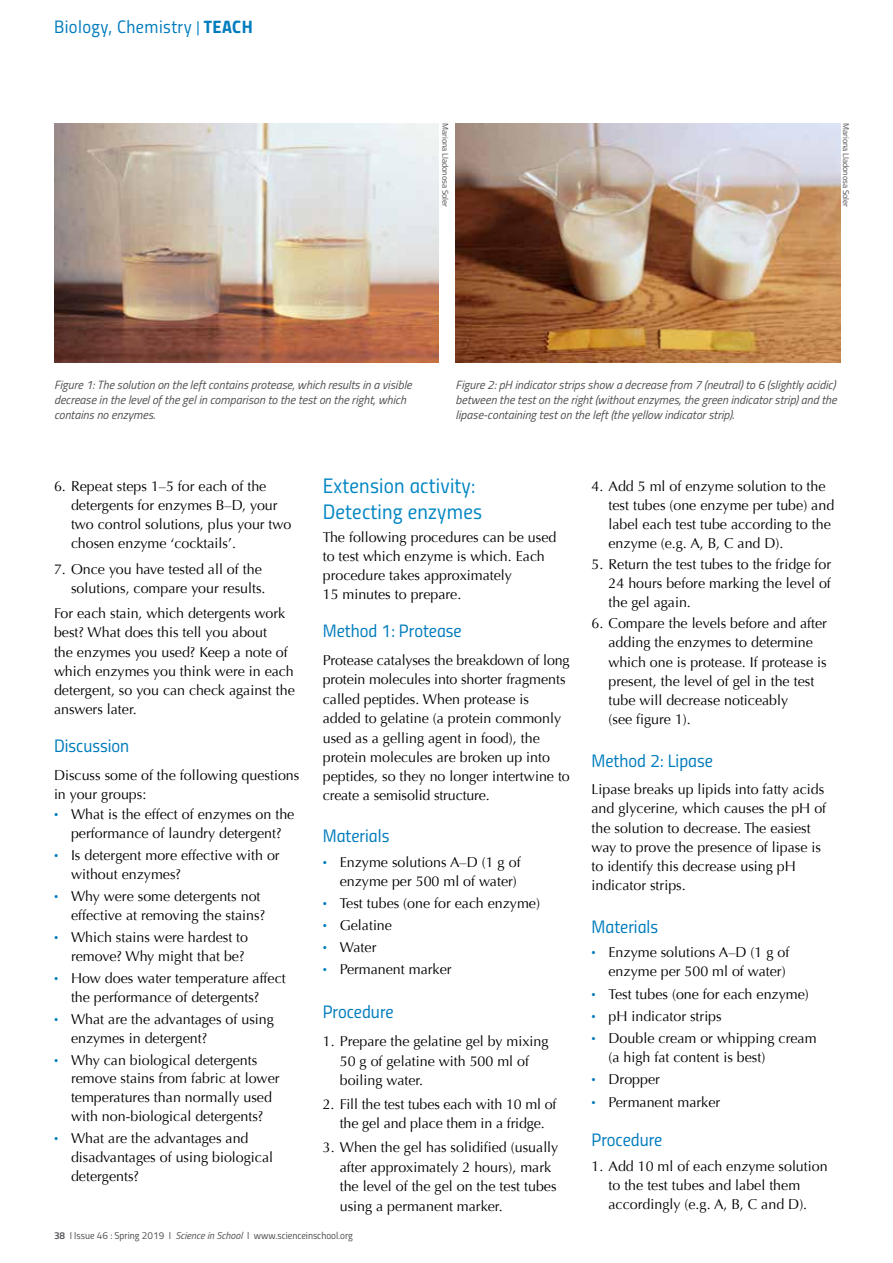
<style>
.page{position:relative;width:893px;height:1263px;background:#fff}
.page>*{position:absolute;margin:0;border:0;box-sizing:border-box;transform-origin:0 0}
.t1{font:21px/25.2px "Titillium Regular Upright";letter-spacing:.01em;color:#0086c3}
.t2{font:18px "Titillium Regular Upright";color:#007cbd}
.t3{font:18px "Titillium Regular Upright";letter-spacing:.025em;color:#007cbd}
.t4{font:14.25px/19.2px "Optima";color:#000}
.t5{font:italic 12px/15px "Titillium Web";color:#504f53}
.t6{font:10.05px "Titillium Regular Upright";color:#504f53}
.t7{font:8.25px "Titillium Web";letter-spacing:-.01em;color:#504f53}
.s1{font-size:15px}
.s2{font-family:"Titillium Bold Upright"}
.s3{font-weight:900;color:#007cbd}
.s4{font-family:"Titillium Semibold Upright"}
.s5{font-family:"Titillium Web";font-style:italic}
</style>
<div class="page">
<img style="left:54px;top:123px;width:385px;height:239px">
<img style="left:455px;top:123px;width:385px;height:240px">
<p class="t3" style="left:54px;top:14px;width:200px">Biology, Chemistry <span class="s1">|</span> <span class="s2">TEACH</span></p>
<p class="t7" style="left:451px;top:123px;width:85px;rotate:90deg">Mariona Lladonosa Soler</p>
<p class="t7" style="left:852px;top:123px;width:85px;rotate:90deg">Mariona Lladonosa Soler</p>
<p class="t5" style="left:54px;top:376px;width:359px">Figure 1: The solution on the left contains protease, which results in a visible decrease in the level of the gel in comparison to the test on the right, which contains no enzymes.</p>
<p class="t5" style="left:456px;top:376px;width:383px">Figure 2: pH indicator strips show a decrease from 7 (neutral) to 6 (slightly acidic) between the test on the right (without enzymes, the green indicator strip) and the lipase-containing test on the left (the yellow indicator strip).</p>
<p class="t4" style="left:71px;top:476px;width:222px;text-indent:-17px">6. Repeat steps 1–5 for each of the detergents for enzymes B–D, your two control solutions, plus your two chosen enzyme ‘cocktails’.</p>
<p class="t4" style="left:54px;top:560px;width:213px;text-align:right">7. Once you have tested all of the solutions, compare your results.</p>
<p class="t4" style="left:54px;top:604px;width:242px">For each stain, which detergents work best? What does this tell you about<br>the enzymes you used? Keep a note of which enzymes you think were in each detergent, so you can check against the answers later.</p>
<p class="t2" style="left:54px;top:733px;width:77px">Discussion</p>
<p class="t4" style="left:54px;top:766px;width:247px">Discuss some of the following questions in your groups:</p>
<p class="t4" style="left:54px;top:805px;width:242px;line-height:18.8px;text-align:center"><span class="s3">·</span> What is the effect of enzymes on the performance of laundry detergent?</p>
<p class="t4" style="left:71px;top:846px;width:210px;line-height:18.8px;text-indent:-17px"><span class="s3">·</span> Is detergent more effective with or without enzymes?</p>
<p class="t4" style="left:71px;top:887px;width:196px;line-height:18.8px;text-indent:-17px"><span class="s3">·</span> Why were some detergents not effective at removing the stains?</p>
<p class="t4" style="left:54px;top:928px;width:196px;line-height:18.8px;text-align:right"><span class="s3">·</span> Which stains were hardest to remove? Why might that be?</p>
<p class="t4" style="left:71px;top:969px;width:216px;line-height:18.8px;text-indent:-17px"><span class="s3">·</span> How does water temperature affect the performance of detergents?</p>
<p class="t4" style="left:71px;top:1010px;width:204px;line-height:18.8px;text-indent:-17px"><span class="s3">·</span> What are the advantages of using enzymes in detergent?</p>
<p class="t4" style="left:71px;top:1051px;width:210px;line-height:18.8px;text-indent:-17px"><span class="s3">·</span> Why can biological detergents remove stains from fabric at lower temperatures than normally used with non-biological detergents?</p>
<p class="t4" style="left:71px;top:1129px;width:204px;line-height:18.8px;text-indent:-17px"><span class="s3">·</span> What are the advantages and disadvantages of using biological detergents?</p>
<h1 class="t1" style="left:323px;top:472px;width:161px">Extension activity:<br>Detecting enzymes</h1>
<p class="t4" style="left:323px;top:528px;width:235px">The following procedures can be used to test which enzyme is which. Each procedure takes approximately<br>15 minutes to prepare.</p>
<p class="t2" style="left:323px;top:617px;width:140px">Method 1: Protease</p>
<p class="t4" style="left:323px;top:650px;width:248px">Protease catalyses the breakdown of long protein molecules into shorter fragments called peptides. When protease is added to gelatine (a protein commonly used as a gelling agent in food), the protein molecules are broken up into peptides, so they no longer intertwine to create a semisolid structure.</p>
<p class="t2" style="left:323px;top:823px;width:68px">Materials</p>
<p class="t4" style="left:323px;top:853px;width:199px;line-height:18.8px;text-align:right"><span class="s3">·</span> Enzyme solutions A–D (1 g of enzyme per 500 ml of water)</p>
<p class="t4" style="left:323px;top:892px;width:219px;line-height:22.2px"><span class="s3">·</span> Test tubes (one for each enzyme) <span class="s3">·</span> Gelatine<br><span class="s3">·</span> Water<br><span class="s3">·</span> Permanent marker</p>
<p class="t2" style="left:323px;top:999px;width:72px">Procedure</p>
<p class="t4" style="left:340px;top:1032px;width:210px;text-indent:-17px">1. Prepare the gelatine gel by mixing<br>50 g of gelatine with 500 ml of boiling water.</p>
<p class="t4" style="left:323px;top:1094px;width:235px;text-align:center">2. Fill the test tubes each with 10 ml of the gel and place them in a fridge.</p>
<p class="t4" style="left:340px;top:1137px;width:220px;text-indent:-17px">3. When the gel has solidified (usually after approximately 2 hours), mark the level of the gel on the test tubes using a permanent marker.</p>
<p class="t6" style="left:54px;top:1228px;width:301px"><span class="s4">38</span> I Issue 46 : Spring 2019 I <span class="s5">Science in School</span> I www.scienceinschool.org</p>
<p class="t4" style="left:608px;top:476px;width:227px;text-indent:-17px">4. Add 5 ml of enzyme solution to the test tubes (one enzyme per tube) and label each test tube according to the enzyme (e.g. A, B, C and D).</p>
<p class="t4" style="left:608px;top:555px;width:224px;text-align:justify;text-indent:-17px">5. Return the test tubes to the fridge for 24 hours before marking the level of the gel again.</p>
<p class="t4" style="left:608px;top:614px;width:220px;text-indent:-17px">6. Compare the levels before and after adding the enzymes to determine which one is protease. If protease is present, the level of gel in the test tube will decrease noticeably<br>(see figure 1).</p>
<p class="t2" style="left:591px;top:747px;width:123px">Method 2: Lipase</p>
<p class="t4" style="left:591px;top:780px;width:236px">Lipase breaks up lipids into fatty acids and glycerine, which causes the pH of the solution to decrease. The easiest way to prove the presence of lipase is to identify this decrease using pH indicator strips.</p>
<p class="t2" style="left:591px;top:913px;width:68px">Materials</p>
<p class="t4" style="left:591px;top:943px;width:199px;text-align:right"><span class="s3">·</span> Enzyme solutions A–D (1 g of enzyme per 500 ml of water)</p>
<p class="t4" style="left:591px;top:983px;width:227px;line-height:22.2px"><span class="s3">·</span> Test tubes (one for each enzyme) <span class="s3">·</span> pH indicator strips<br><span class="s3">·</span> Double cream or whipping cream</p>
<p class="t4" style="left:591px;top:1046px;width:175px;line-height:22.2px;text-indent:17px">(a high fat content is best) <span class="s3">·</span> Dropper<br><span class="s3">·</span> Permanent marker</p>
<p class="t2" style="left:591px;top:1127px;width:72px">Procedure</p>
<p class="t4" style="left:608px;top:1157px;width:221px;text-indent:-17px">1. Add 10 ml of each enzyme solution to the test tubes and label them accordingly (e.g. A, B, C and D).</p>
</div>
